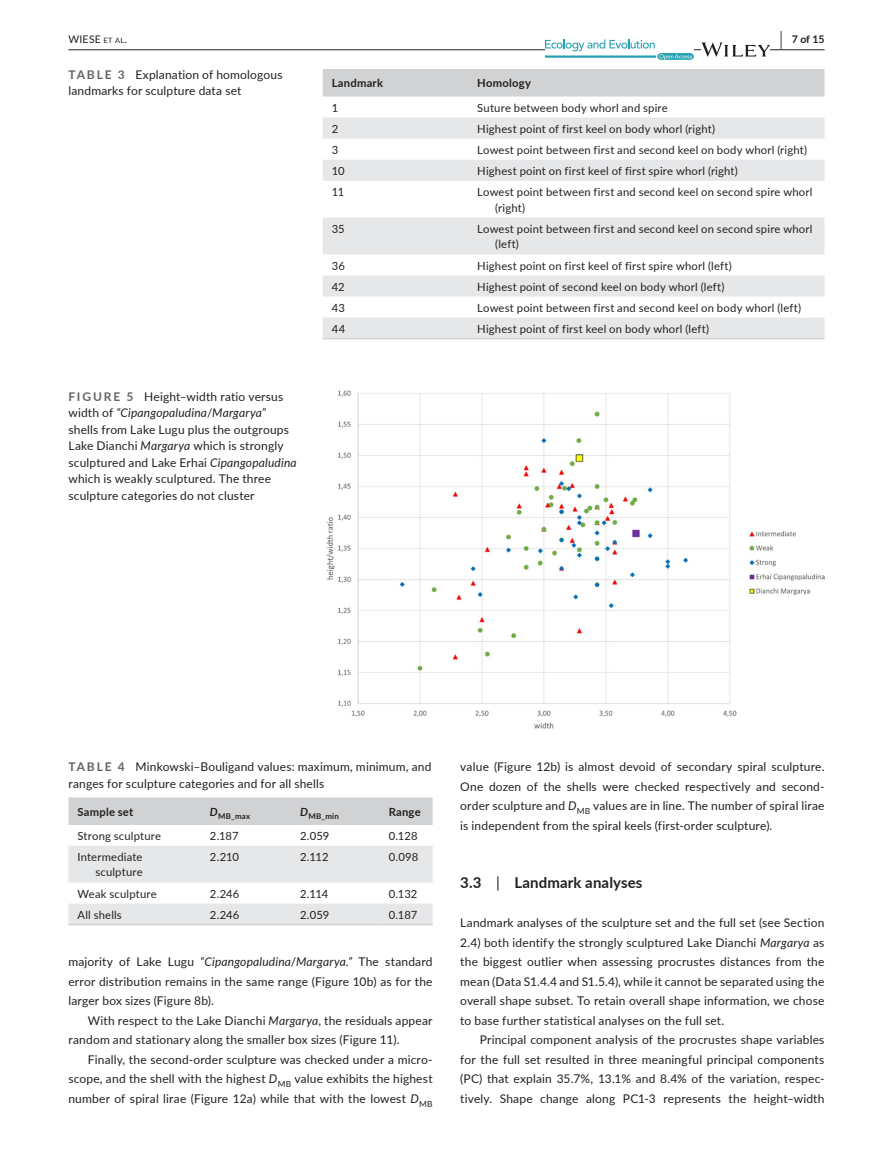
<style>
.page{position:relative;width:893px;height:1174px;background:#fff}
.page>*{position:absolute;margin:0;border:0;box-sizing:border-box;transform-origin:0 0}
.t1{font:700 15px "Lato";letter-spacing:.01em;color:#231f20}
.t2{font:12px/19.5px "Lato";letter-spacing:.015em;color:#231f20;text-align:justify}
.t3{font:11.25px/15.8px "Lato";letter-spacing:.02em;color:#231f20}
.t4{font:700 11.25px "Lato";letter-spacing:.02em;color:#231f20}
.t5{font:10.5px "Lato";letter-spacing:.02em;color:#231f20}
.t6{font:700 10.5px "Lato";color:#231f20}
.t7{font:700 7.8px "Lato";letter-spacing:.025em;color:#231f20}
.s1{font-size:7.35px}
.s2{font-size:19.5px}
.s3{font-weight:700;color:#636366}
.s4{font-style:italic}
.s5{font-weight:400}
</style>
<div class="page">
<hr style="left:68px;top:49px;width:756px;height:1px;background:#231f20">
<svg style="left:545px;top:39px;width:149px;height:21px"></svg>
<svg style="left:701px;top:42px;width:69px;height:15px"></svg>
<div style="left:323px;top:69px;width:501px;height:28px;background:#d1d2d4"></div>
<svg style="left:323px;top:118px;width:501px;height:220px;fill:#e6e7e9"></svg>
<hr style="left:323px;top:338px;width:145px;height:1px;background:#d1d2d4">
<hr style="left:468px;top:338px;width:356px;height:1px;background:#d1d2d4">
<img style="left:327px;top:391px;width:497px;height:337px">
<div style="left:68px;top:797px;width:365px;height:28px;background:#d1d2d4"></div>
<svg style="left:68px;top:846px;width:365px;height:78px"></svg>
<hr style="left:68px;top:924px;width:133px;height:1px;background:#d1d2d4">
<hr style="left:201px;top:924px;width:90px;height:1px;background:#d1d2d4">
<hr style="left:291px;top:924px;width:89px;height:1px;background:#d1d2d4">
<hr style="left:380px;top:924px;width:53px;height:1px;background:#d1d2d4">
<p class="t5" style="left:68px;top:31px;width:60px">WIESE <span class="s1">et al</span>.</p>
<p class="t6" style="left:780px;top:31px;width:46px"><span class="s2">|</span> 7 of 15</p>
<p class="t2" style="left:68px;top:66px;width:216px;line-height:16.5px"><span class="s3">TABLE 3</span> Explanation of homologous landmarks for sculpture data set</p>
<p class="t2" style="left:68px;top:387px;width:230px;line-height:16.5px;text-align:left"><span class="s3">FIGURE 5</span> Height–width ratio versus width of <span class="s4">“Cipangopaludina</span>/<span class="s4">Margarya” </span>shells from Lake Lugu plus the outgroups Lake Dianchi <span class="s4">Margarya</span> which is strongly sculptured and Lake Erhai <span class="s4">Cipangopaludina </span>which is weakly sculptured. The three sculpture categories do not cluster</p>
<p class="t4" style="left:332px;top:75px;width:53px">Landmark</p>
<p class="t4" style="left:477px;top:75px;width:55px">Homology</p>
<p class="t3" style="left:332px;top:99px;width:8px">1</p>
<p class="t3" style="left:477px;top:99px;width:192px">Suture between body whorl and spire</p>
<p class="t3" style="left:332px;top:120px;width:8px">2</p>
<p class="t3" style="left:477px;top:120px;width:239px">Highest point of first keel on body whorl (right)</p>
<p class="t3" style="left:332px;top:141px;width:8px">3</p>
<p class="t3" style="left:477px;top:141px;width:331px">Lowest point between first and second keel on body whorl (right)</p>
<p class="t3" style="left:332px;top:162px;width:14px">10</p>
<p class="t3" style="left:477px;top:162px;width:262px">Highest point on first keel of first spire whorl (right)</p>
<p class="t3" style="left:332px;top:183px;width:14px">11</p>
<p class="t3" style="left:495px;top:183px;width:319px;text-indent:-18px">Lowest point between first and second keel on second spire whorl (right)</p>
<p class="t3" style="left:332px;top:220px;width:15px">35</p>
<p class="t3" style="left:495px;top:220px;width:319px;text-indent:-18px">Lowest point between first and second keel on second spire whorl (left)</p>
<p class="t3" style="left:332px;top:257px;width:15px">36</p>
<p class="t3" style="left:477px;top:257px;width:256px">Highest point on first keel of first spire whorl (left)</p>
<p class="t3" style="left:332px;top:278px;width:14px">42</p>
<p class="t3" style="left:477px;top:278px;width:249px">Highest point of second keel on body whorl (left)</p>
<p class="t3" style="left:332px;top:299px;width:15px">43</p>
<p class="t3" style="left:477px;top:299px;width:325px">Lowest point between first and second keel on body whorl (left)</p>
<p class="t3" style="left:332px;top:320px;width:15px">44</p>
<p class="t3" style="left:477px;top:320px;width:233px">Highest point of first keel on body whorl (left)</p>
<p class="t2" style="left:68px;top:758px;width:364px;line-height:16.5px"><span class="s3">TABLE 4</span> Minkowski–Bouligand values: maximum, minimum, and ranges for sculpture categories and for all shells</p>
<p class="t4" style="left:77px;top:803px;width:57px">Sample set</p>
<p class="t7" style="left:210px;top:811px;width:42px"><sup>D</sup>MB_max</p>
<p class="t7" style="left:300px;top:811px;width:40px"><sup>D</sup>MB_min</p>
<p class="t4" style="left:389px;top:803px;width:33px">Range</p>
<p class="t3" style="left:77px;top:827px;width:85px">Strong sculpture</p>
<p class="t3" style="left:210px;top:827px;width:30px">2.187</p>
<p class="t3" style="left:300px;top:827px;width:31px">2.059</p>
<p class="t3" style="left:389px;top:827px;width:30px">0.128</p>
<p class="t3" style="left:77px;top:848px;width:67px;text-align:right">Intermediate sculpture</p>
<p class="t3" style="left:210px;top:848px;width:31px">2.210</p>
<p class="t3" style="left:300px;top:848px;width:30px">2.112</p>
<p class="t3" style="left:389px;top:848px;width:31px">0.098</p>
<p class="t3" style="left:77px;top:885px;width:81px">Weak sculpture</p>
<p class="t3" style="left:210px;top:885px;width:31px">2.246</p>
<p class="t3" style="left:300px;top:885px;width:30px">2.114</p>
<p class="t3" style="left:389px;top:885px;width:30px">0.132</p>
<p class="t3" style="left:77px;top:906px;width:46px">All shells</p>
<p class="t3" style="left:210px;top:906px;width:31px">2.246</p>
<p class="t3" style="left:300px;top:906px;width:31px">2.059</p>
<p class="t3" style="left:389px;top:906px;width:30px">0.187</p>
<p class="t2" style="left:68px;top:951px;width:366px">majority of Lake Lugu <span class="s4">“Cipangopaludina</span>/<span class="s4">Margarya</span>.<span class="s4">”</span> The standard error distribution remains in the same range (Figure 10b) as for the larger box sizes (Figure 8b).</p>
<p class="t2" style="left:68px;top:1010px;width:366px;text-indent:20px">With respect to the Lake Dianchi <span class="s4">Margarya</span>, the residuals appear random and stationary along the smaller box sizes (Figure 11).</p>
<p class="t2" style="left:68px;top:1049px;width:366px;text-indent:20px">Finally, the second-order sculpture was checked under a micro&shy;scope, and the shell with the highest <span class="s4">D</span><sub>MB</sub> value exhibits the highest number of spiral lirae (Figure 12a) while that with the lowest <span class="s4">D</span><sub>MB</sub></p>
<p class="t2" style="left:460px;top:756px;width:366px">value (Figure 12b) is almost devoid of secondary spiral sculpture.<br>One dozen of the shells were checked respectively and second&shy;order sculpture and <span class="s4">D</span><sub>MB</sub> values are in line. The number of spiral lirae is independent from the spiral keels (first-order sculpture).</p>
<p class="t1" style="left:460px;top:872px;width:184px">3.3 <span class="s5">|</span> Landmark analyses</p>
<p class="t2" style="left:460px;top:912px;width:366px">Landmark analyses of the sculpture set and the full set (see Section 2.4) both identify the strongly sculptured Lake Dianchi <span class="s4">Margarya</span> as the biggest outlier when assessing procrustes distances from the mean (Data S1.4.4 and S1.5.4), while it cannot be separated using the overall shape subset. To retain overall shape information, we chose to base further statistical analyses on the full set.</p>
<p class="t2" style="left:460px;top:1029px;width:366px;text-indent:19px">Principal component analysis of the procrustes shape variables for the full set resulted in three meaningful principal components (PC) that explain 35.7%, 13.1% and 8.4% of the variation, respec&shy;tively. Shape change along PC1-3 represents the height–width</p>
</div>
